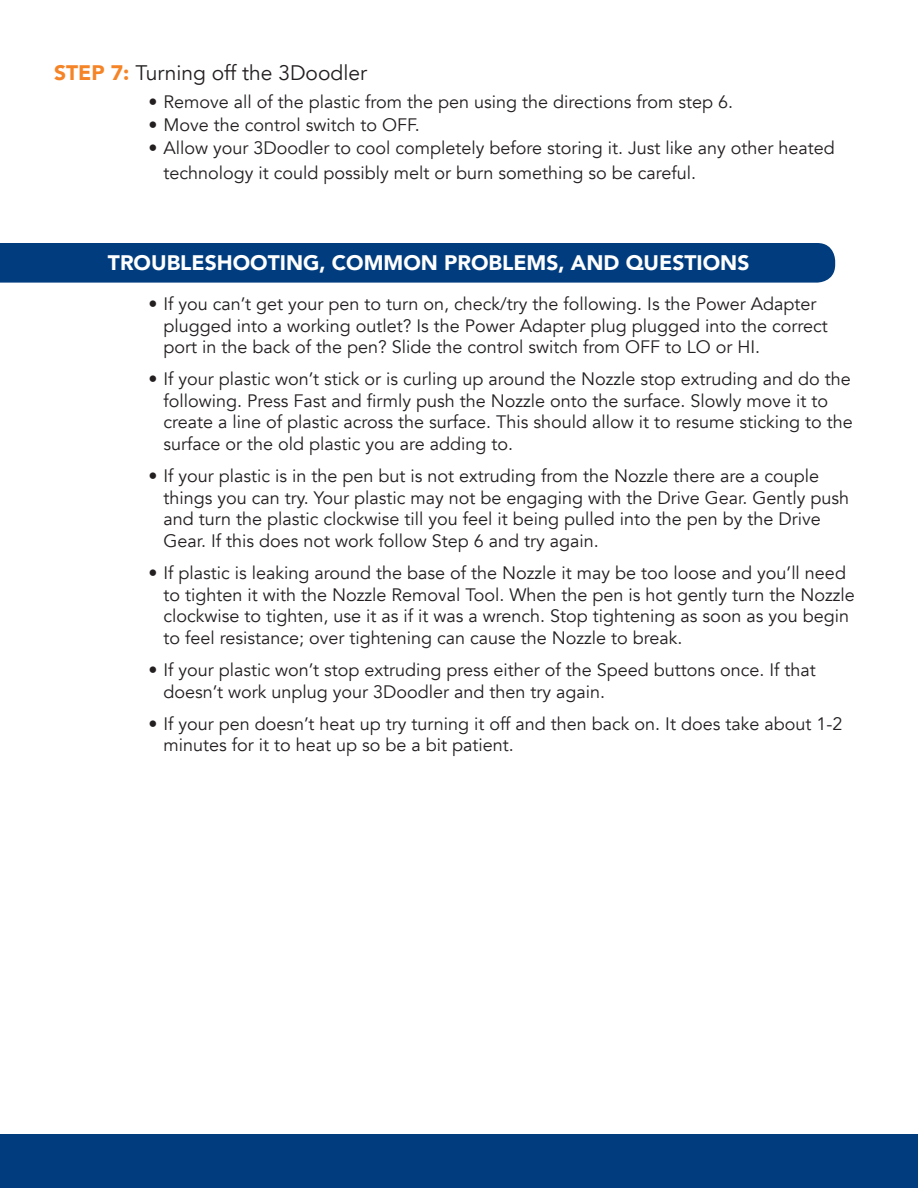
<style>
.page{position:relative;width:918px;height:1188px;background:#fff}
.page>*{position:absolute;margin:0;border:0;box-sizing:border-box;transform-origin:0 0}
.Bold{font:900 21px "Avenir";color:#fff}
.Paragraph_Style_2{font:21px "Avenir";color:#231f20}
.t1{font:18px/21.6px "Avenir";color:#231f20}
.s1{font-weight:900;color:#f58427}
</style>
<div class="page">
<div style="left:0;top:1134px;width:918px;height:54px;background:#013d7e"></div>
<div style="left:0;top:243px;width:835px;height:40px;background:#013d7e"></div>
<p class="Paragraph_Style_2" style="left:54px;top:61px;width:315px"><span class="s1">STEP 7:</span> Turning off the 3Doodler</p>
<p class="t1" style="left:148px;top:91px;width:586px">• Remove all of the plastic from the pen using the directions from step 6.</p>
<p class="t1" style="left:148px;top:114px;width:273px">• Move the control switch to OFF.</p>
<p class="t1" style="left:164px;top:136px;width:673px;line-height:25.2px;text-indent:-15px">• Allow your 3Doodler to cool completely before storing it. Just like any other heated technology it could possibly melt or burn something so be careful.</p>
<p class="Bold" style="left:108px;top:245px;width:643px">TROUBLESHOOTING, COMMON PROBLEMS, AND QUESTIONS</p>
<p class="t1" style="left:164px;top:293px;width:666px;text-indent:-15px">• If you can’t get your pen to turn on, check/try the following. Is the Power Adapter plugged into a working outlet? Is the Power Adapter plug plugged into the correct port in the back of the pen? Slide the control switch from OFF to LO or HI.</p>
<p class="t1" style="left:164px;top:369px;width:691px;text-indent:-15px">• If your plastic won’t stick or is curling up around the Nozzle stop extruding and do the following. Press Fast and firmly push the Nozzle onto the surface. Slowly move it to create a line of plastic across the surface. This should allow it to resume sticking to the surface or the old plastic you are adding to.</p>
<p class="t1" style="left:164px;top:465px;width:687px;text-indent:-15px">• If your plastic is in the pen but is not extruding from the Nozzle there are a couple things you can try. Your plastic may not be engaging with the Drive Gear. Gently push and turn the plastic clockwise till you feel it being pulled into the pen by the Drive Gear. If this does not work follow Step 6 and try again.</p>
<p class="t1" style="left:164px;top:562px;width:693px;text-indent:-15px">• If plastic is leaking around the base of the Nozzle it may be too loose and you’ll need to tighten it with the Nozzle Removal Tool. When the pen is hot gently turn the Nozzle clockwise to tighten, use it as if it was a wrench. Stop tightening as soon as you begin to feel resistance; over tightening can cause the Nozzle to break.</p>
<p class="t1" style="left:164px;top:659px;width:654px;text-indent:-15px">• If your plastic won’t stop extruding press either of the Speed buttons once. If that doesn’t work unplug your 3Doodler and then try again.</p>
<p class="t1" style="left:164px;top:713px;width:680px;text-indent:-15px">• If your pen doesn’t heat up try turning it off and then back on. It does take about 1-2 minutes for it to heat up so be a bit patient.</p>
</div>
